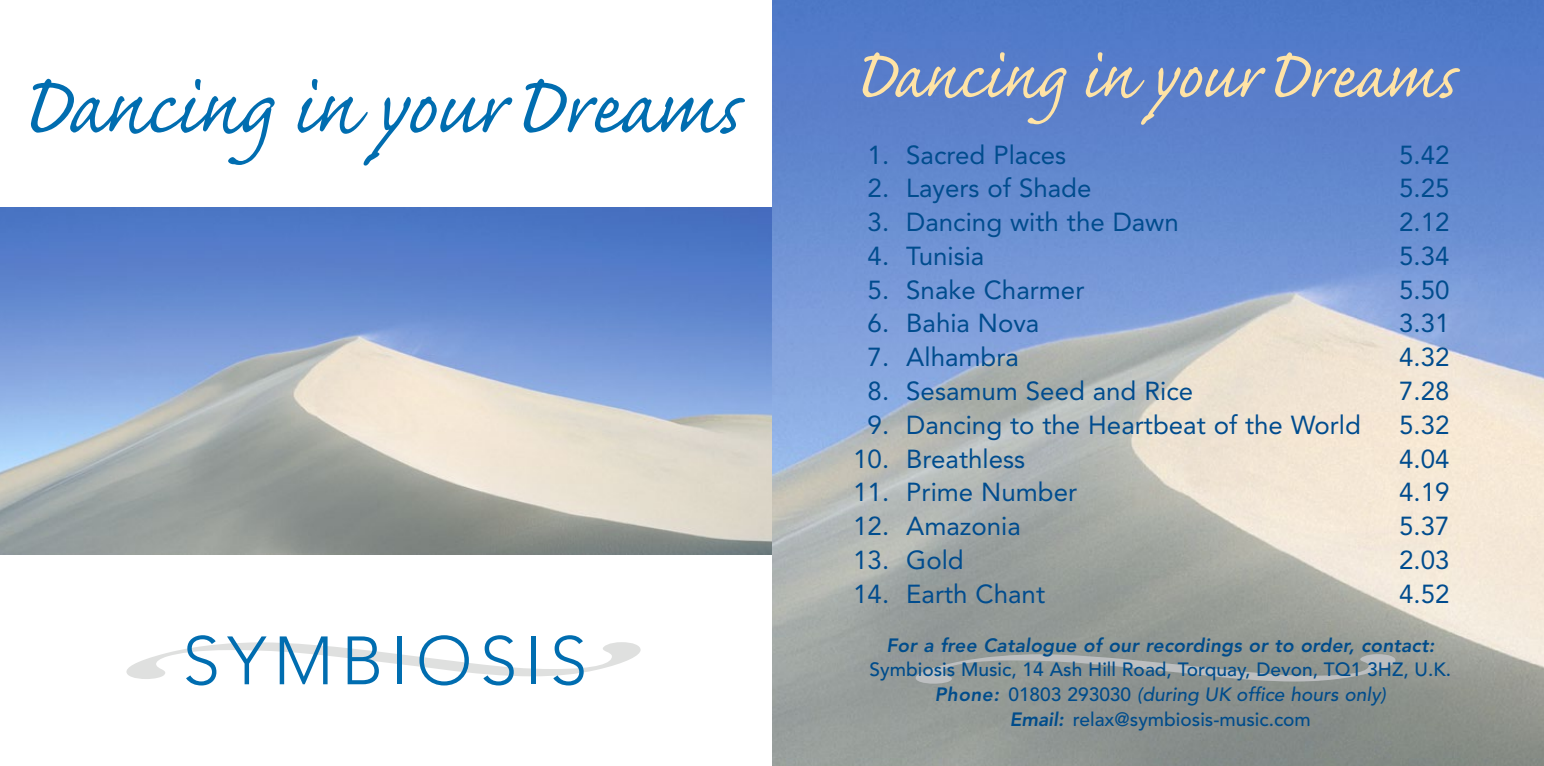
<style>
.page{position:relative;width:1544px;height:766px;background:#fff}
.page>*{position:absolute;margin:0;border:0;box-sizing:border-box;transform-origin:0 0}
.t1{font:96.75px "Caflisch Script";color:#006db0}
.t2{font:81px "Caflisch Script";color:#ffe3a5}
.t3{font:300 67.5px "Avenir";letter-spacing:.11em;color:#006db0}
.t4{font:25.88px "Avenir";color:#004c8e}
.t5{font:500 19.12px/24.8px "Avenir";color:#004c8b;text-align:center}
.t6{font:italic 800 19.12px "Avenir";letter-spacing:.01em;color:#004c8b}
.s1{font-size:108px}
.s2{font-size:90px}
.s3{font-weight:800;font-style:italic}
.s4{font-style:italic}
</style>
<div class="page">
<img style="left:0;top:207px;width:772px;height:347px">
<img style="left:772px;top:0;width:771px;height:765px">
<div style="left:915px;top:654px;width:480px;height:29px;background:#909691"></div>
<h1 class="t1" style="left:18px;top:59px;width:721px"><span class="s1">D</span>ancing in your<span class="s1">D</span>reams</h1>
<h3 class="t3" style="left:182px;top:621px;width:399px">SYMBIOSIS</h3>
<h2 class="t2" style="left:852px;top:36px;width:604px"><span class="s2">D</span>ancing in your<span class="s2">D</span>reams</h2>
<p class="t4" style="left:867px;top:139px;width:200px">1. Sacred Places</p>
<p class="t4" style="left:1399px;top:139px;width:52px">5.42</p>
<p class="t4" style="left:867px;top:173px;width:225px">2. Layers of Shade</p>
<p class="t4" style="left:1399px;top:173px;width:52px">5.25</p>
<p class="t4" style="left:867px;top:207px;width:313px">3. Dancing with the Dawn</p>
<p class="t4" style="left:1399px;top:207px;width:52px">2.12</p>
<p class="t4" style="left:867px;top:241px;width:118px">4. Tunisia</p>
<p class="t4" style="left:1399px;top:241px;width:52px">5.34</p>
<p class="t4" style="left:867px;top:274px;width:218px">5. Snake Charmer</p>
<p class="t4" style="left:1399px;top:274px;width:52px">5.50</p>
<p class="t4" style="left:867px;top:308px;width:173px">6. Bahia Nova</p>
<p class="t4" style="left:1399px;top:308px;width:52px">3.31</p>
<p class="t4" style="left:867px;top:342px;width:153px">7. Alhambra</p>
<p class="t4" style="left:1399px;top:342px;width:52px">4.32</p>
<p class="t4" style="left:867px;top:376px;width:327px">8. Sesamum Seed and Rice</p>
<p class="t4" style="left:1399px;top:376px;width:52px">7.28</p>
<p class="t4" style="left:867px;top:409px;width:495px">9. Dancing to the Heartbeat of the World</p>
<p class="t4" style="left:1399px;top:409px;width:52px">5.32</p>
<p class="t4" style="left:853px;top:443px;width:173px">10. Breathless</p>
<p class="t4" style="left:1399px;top:443px;width:52px">4.04</p>
<p class="t4" style="left:853px;top:477px;width:225px">11. Prime Number</p>
<p class="t4" style="left:1399px;top:477px;width:52px">4.19</p>
<p class="t4" style="left:853px;top:511px;width:169px">12. Amazonia</p>
<p class="t4" style="left:1399px;top:511px;width:52px">5.37</p>
<p class="t4" style="left:853px;top:544px;width:112px">13. Gold</p>
<p class="t4" style="left:1399px;top:544px;width:52px">2.03</p>
<p class="t4" style="left:853px;top:578px;width:193px">14. Earth Chant</p>
<p class="t4" style="left:1399px;top:578px;width:52px">4.52</p>
<p class="t6" style="left:886px;top:633px;width:549px">For a free Catalogue of our recordings or to order, contact:</p>
<p class="t5" style="left:869px;top:657px;width:583px">Symbiosis Music, 14 Ash Hill Road, Torquay, Devon, TQ1 3HZ, U.K.<br><span class="s3">Phone:</span> 01803 293030 <span class="s4">(during UK office hours only)<br></span><span class="s3">Email:</span> relax@symbiosis-music.com</p>
</div>
